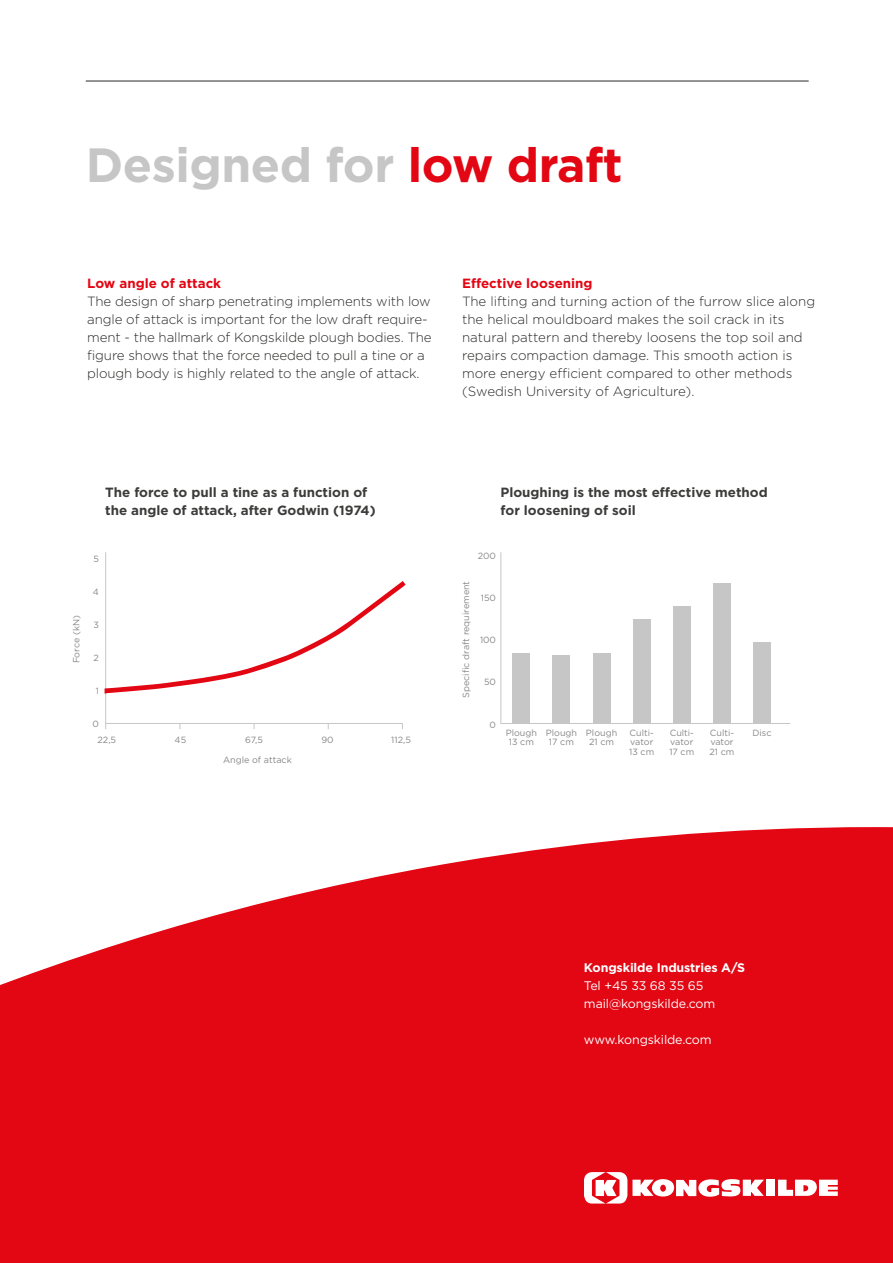
<style>
.page{position:relative;width:893px;height:1263px;background:#fff}
.page>*{position:absolute;margin:0;border:0;box-sizing:border-box;transform-origin:0 0}
.t1{font:700 48px "Gotham";letter-spacing:-.01em;color:#c6c6c6}
.t2{font:300 13.35px/18px "Gotham";letter-spacing:-.01em;color:#282827}
.t3{font:700 13.35px/18px "Gotham";color:#3c3c3b}
.t4{font:700 13.35px "Gotham";color:#e30613}
.t5{font:12.45px/18px "Gotham";letter-spacing:-.01em;color:#fff}
.t6{font:700 12.45px "Gotham";letter-spacing:-.01em;color:#fff}
.t7{font:9px/9.3px "Gotham";color:#878787;text-align:center}
.s1{color:#e30613}
</style>
<div class="page">
<svg style="left:0;top:827px;width:893px;height:436px;background:#e6242f"></svg>
<div style="left:766px;top:1180px;width:9px;height:16px;background:#fff"></div>
<svg style="left:778px;top:1180px;width:60px;height:16px"></svg>
<svg style="left:584px;top:1172px;width:180px;height:31px"></svg>
<svg style="left:105px;top:552px;width:298px;height:172px"></svg>
<svg style="left:104px;top:579px;width:302px;height:116px"></svg>
<svg style="left:500px;top:552px;width:291px;height:172px"></svg>
<div style="left:512px;top:653px;width:18px;height:70px;background:#c6c6c6"></div>
<div style="left:553px;top:655px;width:17px;height:68px;background:#c6c6c6"></div>
<div style="left:593px;top:653px;width:17px;height:70px;background:#c6c6c6"></div>
<div style="left:633px;top:619px;width:17px;height:104px;background:#c6c6c6"></div>
<div style="left:673px;top:606px;width:18px;height:117px;background:#c6c6c6"></div>
<div style="left:713px;top:583px;width:18px;height:140px;background:#c6c6c6"></div>
<div style="left:753px;top:642px;width:18px;height:81px;background:#c6c6c6"></div>
<hr style="left:86px;top:81px;width:723px;height:1px;background:#282827">
<h1 class="t1" style="left:86px;top:134px;width:539px">Designed for <span class="s1">low draft</span></h1>
<p class="t4" style="left:87px;top:274px;width:135px">Low angle of attack</p>
<p class="t2" style="left:87px;top:292px;width:346px">The design of sharp penetrating implements with low angle of attack is important for the low draft require&shy;ment - the hallmark of Kongskilde plough bodies. The figure shows that the force needed to pull a tine or a plough body is highly related to the angle of attack.</p>
<p class="t4" style="left:462px;top:274px;width:132px">Effective loosening</p>
<p class="t2" style="left:462px;top:292px;width:355px">The lifting and turning action of the furrow slice along the helical mouldboard makes the soil crack in its natural pattern and thereby loosens the top soil and repairs compaction damage. This smooth action is more energy efficient compared to other methods (Swedish University of Agriculture).</p>
<p class="t3" style="left:105px;top:483px;width:272px">The force to pull a tine as a function of the angle of attack, after Godwin (1974)</p>
<p class="t7" style="left:71px;top:663px;width:50px;rotate:-90deg">Force (kN)</p>
<p class="t7" style="left:93px;top:554px;width:7px">5</p>
<p class="t7" style="left:93px;top:587px;width:8px">4</p>
<p class="t7" style="left:93px;top:620px;width:7px">3</p>
<p class="t7" style="left:94px;top:653px;width:7px">2</p>
<p class="t7" style="left:96px;top:686px;width:5px">1</p>
<p class="t7" style="left:98px;top:715px;width:20px;line-height:16.2px;text-align:left;text-indent:-5px">0<br>22,5</p>
<p class="t7" style="left:175px;top:735px;width:13px">45</p>
<p class="t7" style="left:245px;top:735px;width:19px">67,5</p>
<p class="t7" style="left:223px;top:755px;width:70px">Angle of attack</p>
<p class="t7" style="left:321px;top:735px;width:14px">90</p>
<p class="t7" style="left:391px;top:735px;width:21px">112,5</p>
<p class="t3" style="left:500px;top:483px;width:269px">Ploughing is the most effective method for loosening of soil</p>
<p class="t7" style="left:478px;top:551px;width:20px">200</p>
<p class="t7" style="left:481px;top:593px;width:17px">150</p>
<p class="t7" style="left:480px;top:635px;width:18px">100</p>
<p class="t7" style="left:484px;top:677px;width:13px">50</p>
<p class="t7" style="left:490px;top:719px;width:8px">0</p>
<p class="t7" style="left:461px;top:698px;width:118px;rotate:-90deg">Specific draft requirement</p>
<p class="t7" style="left:506px;top:728px;width:33px">Plough<br>13 cm</p>
<p class="t7" style="left:546px;top:728px;width:33px">Plough<br>17 cm</p>
<p class="t7" style="left:586px;top:728px;width:33px">Plough<br>21 cm</p>
<p class="t7" style="left:629px;top:728px;width:27px;text-align:justify">Culti&shy;vator 13 cm</p>
<p class="t7" style="left:669px;top:728px;width:26px;text-align:justify">Culti&shy;vator 17 cm</p>
<p class="t7" style="left:709px;top:728px;width:27px;text-align:justify">Culti&shy;vator 21 cm</p>
<p class="t7" style="left:753px;top:728px;width:21px">Disc</p>
<p class="t6" style="left:584px;top:959px;width:163px">Kongskilde Industries A/S</p>
<p class="t5" style="left:584px;top:976px;width:133px">Tel +45 33 68 35 65 mail@kongskilde.com</p>
<p class="t5" style="left:584px;top:1030px;width:129px">www.kongskilde.com</p>
</div>
